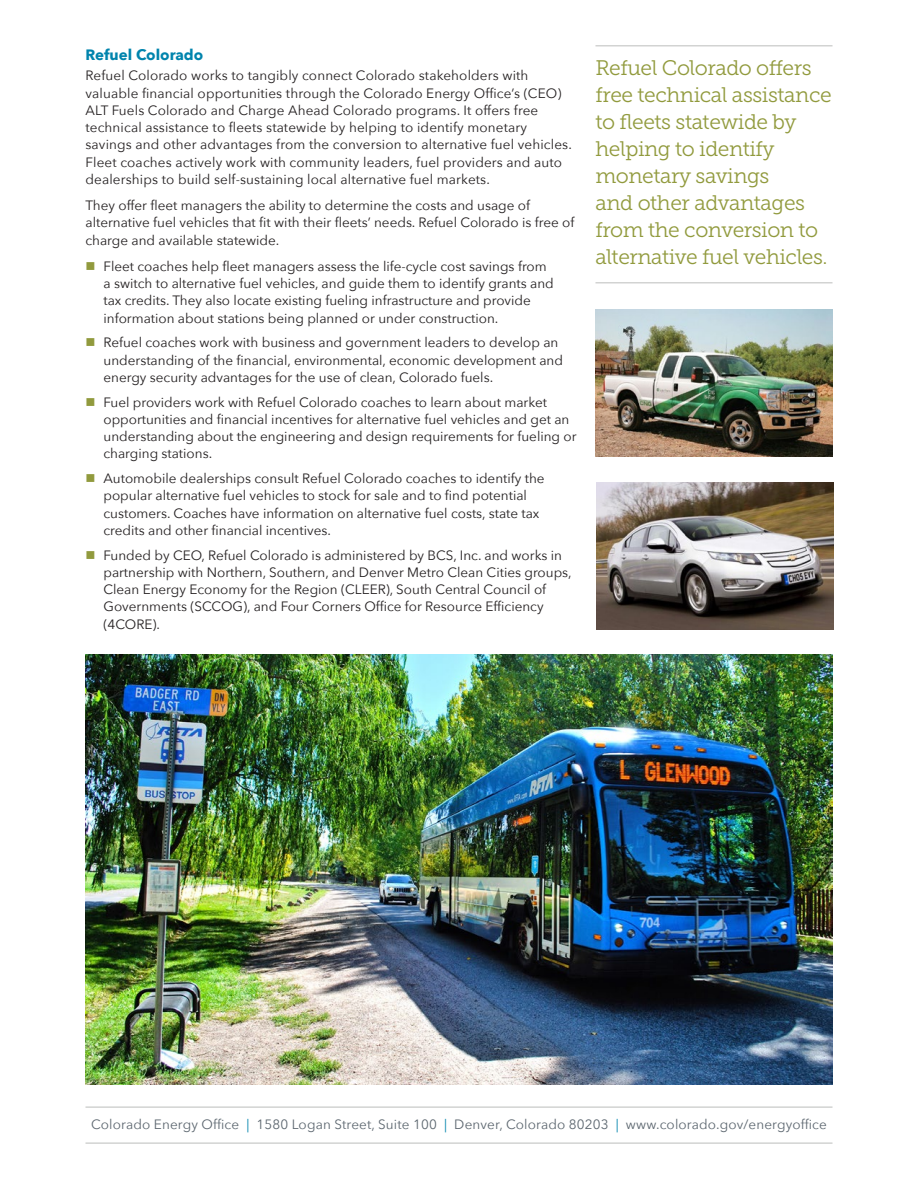
<style>
.page{position:relative;width:918px;height:1188px;background:#fff}
.page>*{position:absolute;margin:0;border:0;box-sizing:border-box;transform-origin:0 0}
.t1{font:21px/27px "Museo Slab 300";letter-spacing:-.02em;color:#919a3d}
.t2{font:700 15px "Avenir Next";color:#0084ad}
.t3{font:13.5px/17.2px "Avenir Next";color:#231f20}
.t4{font:13.5px "Avenir Next";letter-spacing:.01em;color:#5c666f}
.s1{color:#919a3d}
.s2{color:#0084ad}
</style>
<div class="page">
<hr style="left:86px;top:1106px;width:746px;height:2px;background:#d2d3d2">
<hr style="left:86px;top:1142px;width:746px;height:2px;background:#d2d3d2">
<img style="left:596px;top:310px;width:236px;height:147px">
<img style="left:86px;top:654px;width:747px;height:431px">
<img style="left:597px;top:483px;width:237px;height:147px">
<hr style="left:596px;top:45px;width:236px;height:1px;background:#d2d3d2">
<hr style="left:596px;top:282px;width:236px;height:2px;background:#d2d3d2">
<p class="t2" style="left:86px;top:46px;width:119px">Refuel Colorado</p>
<p class="t3" style="left:86px;top:67px;width:488px">Refuel Colorado works to tangibly connect Colorado stakeholders with valuable financial opportunities through the Colorado Energy Office’s (CEO)<br>ALT Fuels Colorado and Charge Ahead Colorado programs. It offers free technical assistance to fleets statewide by helping to identify monetary savings and other advantages from the conversion to alternative fuel vehicles.<br>Fleet coaches actively work with community leaders, fuel providers and auto dealerships to build self-sustaining local alternative fuel markets.</p>
<p class="t3" style="left:86px;top:197px;width:490px">They offer fleet managers the ability to determine the costs and usage of alternative fuel vehicles that fit with their fleets’ needs. Refuel Colorado is free of charge and available statewide.</p>
<p class="t3" style="left:103px;top:257px;width:452px;text-indent:-18px"><span class="s1">■</span> Fleet coaches help fleet managers assess the life-cycle cost savings from a switch to alternative fuel vehicles, and guide them to identify grants and tax credits. They also locate existing fueling infrastructure and provide information about stations being planned or under construction.</p>
<p class="t3" style="left:103px;top:334px;width:461px;text-indent:-18px"><span class="s1">■</span> Refuel coaches work with business and government leaders to develop an understanding of the financial, environmental, economic development and energy security advantages for the use of clean, Colorado fuels.</p>
<p class="t3" style="left:103px;top:393px;width:475px;text-indent:-18px"><span class="s1">■</span> Fuel providers work with Refuel Colorado coaches to learn about market opportunities and financial incentives for alternative fuel vehicles and get an understanding about the engineering and design requirements for fueling or charging stations.</p>
<p class="t3" style="left:103px;top:470px;width:443px;text-indent:-18px"><span class="s1">■</span> Automobile dealerships consult Refuel Colorado coaches to identify the popular alternative fuel vehicles to stock for sale and to find potential customers. Coaches have information on alternative fuel costs, state tax credits and other financial incentives.</p>
<p class="t3" style="left:103px;top:546px;width:470px;text-indent:-18px"><span class="s1">■</span> Funded by CEO, Refuel Colorado is administered by BCS, Inc. and works in partnership with Northern, Southern, and Denver Metro Clean Cities groups, Clean Energy Economy for the Region (CLEER), South Central Council of Governments (SCCOG), and Four Corners Office for Resource Efficiency (4CORE).</p>
<h1 class="t1" style="left:596px;top:54px;width:238px">Refuel Colorado offers free technical assistance to fleets statewide by helping to identify monetary savings<br>and other advantages from the conversion to alternative fuel vehicles.</h1>
<p class="t4" style="left:91px;top:1116px;width:737px">Colorado Energy Office <span class="s2">|</span> 1580 Logan Street, Suite 100 <span class="s2">|</span> Denver, Colorado 80203 <span class="s2">|</span> www.colorado.gov/energyoffice</p>
</div>
